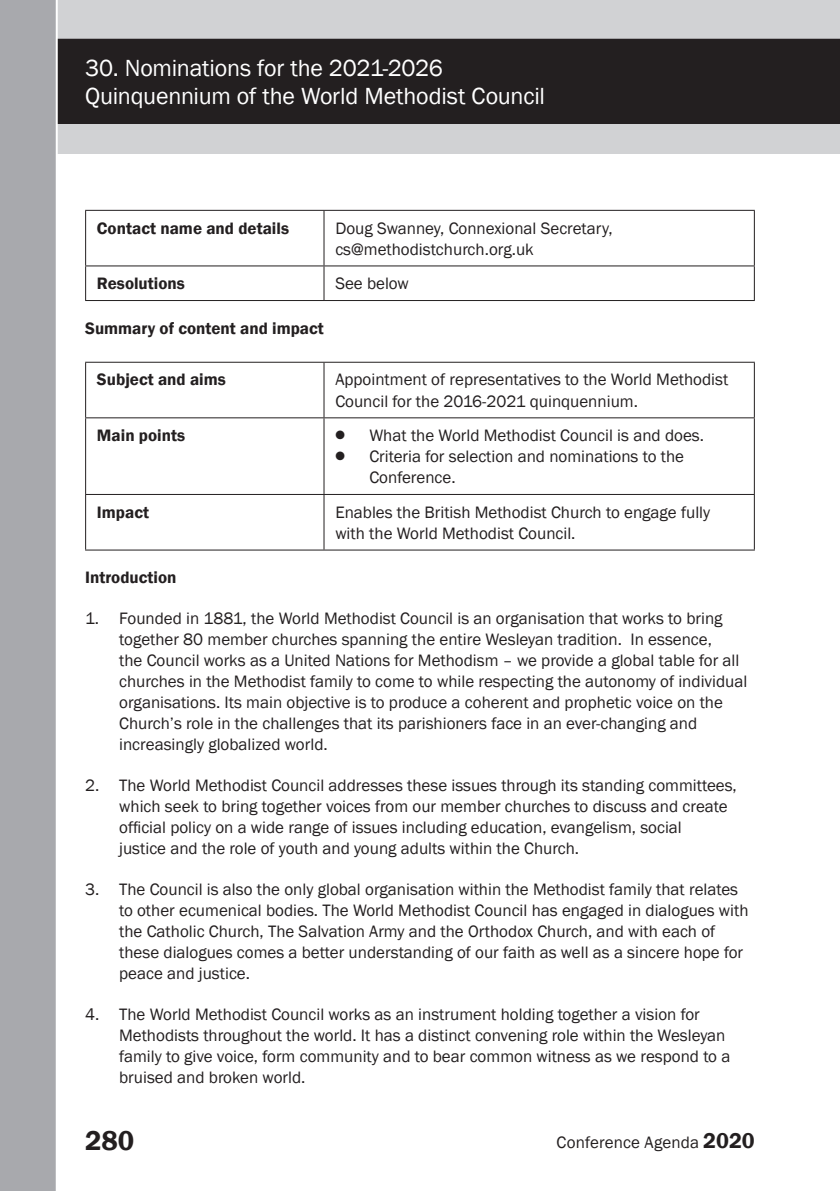
<style>
.page{position:relative;width:840px;height:1191px;background:#fff}
.page>*{position:absolute;margin:0;border:0;box-sizing:border-box;transform-origin:0 0}
.t1{font:600 28px "Franklin Gothic";color:#231f20}
.t2{font:24px/28px "Franklin Gothic";letter-spacing:-.01em;color:#fff}
.t3{font:17px/21px "Franklin Gothic";color:#231f20}
.t4{font:600 17px "Franklin Gothic";color:#231f20}
.s1{font-weight:600;font-size:22px}
</style>
<div class="page">
<div style="left:0;top:0;width:839px;height:154px;background:#d1d2d4"></div>
<div style="left:58px;top:39px;width:781px;height:85px;background:#231f20"></div>
<div style="left:0;top:0;width:58px;height:1191px;background:#a8a9ad"></div>
<hr style="left:85px;top:210px;width:239px;height:1px;background:#231f20">
<hr style="left:85px;top:211px;width:1px;height:54px;background:#231f20">
<hr style="left:324px;top:210px;width:430px;height:1px;background:#231f20">
<hr style="left:323px;top:211px;width:1px;height:54px;background:#231f20">
<hr style="left:753px;top:211px;width:1px;height:54px;background:#231f20">
<hr style="left:85px;top:265px;width:239px;height:1px;background:#231f20">
<hr style="left:85px;top:266px;width:1px;height:34px;background:#231f20">
<hr style="left:324px;top:265px;width:430px;height:1px;background:#231f20">
<hr style="left:323px;top:266px;width:1px;height:34px;background:#231f20">
<hr style="left:753px;top:266px;width:1px;height:34px;background:#231f20">
<hr style="left:85px;top:300px;width:239px;height:1px;background:#231f20">
<hr style="left:324px;top:300px;width:430px;height:1px;background:#231f20">
<hr style="left:85px;top:362px;width:239px;height:1px;background:#231f20">
<hr style="left:85px;top:363px;width:1px;height:54px;background:#231f20">
<hr style="left:324px;top:362px;width:430px;height:1px;background:#231f20">
<hr style="left:323px;top:363px;width:1px;height:54px;background:#231f20">
<hr style="left:753px;top:363px;width:1px;height:54px;background:#231f20">
<hr style="left:85px;top:417px;width:239px;height:1px;background:#231f20">
<hr style="left:85px;top:418px;width:1px;height:76px;background:#231f20">
<hr style="left:324px;top:417px;width:430px;height:1px;background:#231f20">
<hr style="left:323px;top:418px;width:1px;height:76px;background:#231f20">
<hr style="left:753px;top:418px;width:1px;height:76px;background:#231f20">
<hr style="left:85px;top:494px;width:239px;height:1px;background:#231f20">
<hr style="left:85px;top:495px;width:1px;height:54px;background:#231f20">
<hr style="left:324px;top:494px;width:430px;height:1px;background:#231f20">
<hr style="left:323px;top:495px;width:1px;height:54px;background:#231f20">
<hr style="left:753px;top:495px;width:1px;height:54px;background:#231f20">
<hr style="left:85px;top:549px;width:239px;height:1px;background:#231f20">
<hr style="left:324px;top:549px;width:430px;height:1px;background:#231f20">
<h2 class="t2" style="left:85px;top:54px;width:461px">30. Nominations for the 2021-2026<br>Quinquennium of the World Methodist Council</h2>
<p class="t4" style="left:97px;top:217px;width:193px">Contact name and details</p>
<p class="t3" style="left:335px;top:218px;width:278px">Doug Swanney, Connexional Secretary, cs@methodistchurch.org.uk</p>
<p class="t4" style="left:97px;top:273px;width:89px">Resolutions</p>
<p class="t3" style="left:335px;top:273px;width:75px">See below</p>
<p class="t4" style="left:85px;top:318px;width:240px">Summary of content and impact</p>
<p class="t4" style="left:97px;top:369px;width:130px">Subject and aims</p>
<p class="t3" style="left:335px;top:370px;width:394px">Appointment of representatives to the World Methodist<br>Council for the 2016-2021 quinquennium.</p>
<p class="t4" style="left:97px;top:425px;width:90px">Main points</p>
<p class="t3" style="left:335px;top:425px;width:370px">● What the World Methodist Council is and does.</p>
<p class="t3" style="left:369px;top:446px;width:316px;text-indent:-34px">● Criteria for selection and nominations to the<br>Conference.</p>
<p class="t4" style="left:97px;top:501px;width:54px">Impact</p>
<p class="t3" style="left:335px;top:502px;width:376px">Enables the British Methodist Church to engage fully with the World Methodist Council.</p>
<p class="t4" style="left:85px;top:567px;width:93px">Introduction</p>
<p class="t3" style="left:119px;top:608px;width:629px;text-indent:-34px">1. Founded in 1881, the World Methodist Council is an organisation that works to bring together 80 member churches spanning the entire Wesleyan tradition. In essence,<br>the Council works as a United Nations for Methodism – we provide a global table for all churches in the Methodist family to come to while respecting the autonomy of individual organisations. Its main objective is to produce a coherent and prophetic voice on the Church’s role in the challenges that its parishioners face in an ever-changing and increasingly globalized world.</p>
<p class="t3" style="left:119px;top:775px;width:619px;text-indent:-34px">2. The World Methodist Council addresses these issues through its standing committees, which seek to bring together voices from our member churches to discuss and create official policy on a wide range of issues including education, evangelism, social<br>justice and the role of youth and young adults within the Church.</p>
<p class="t3" style="left:119px;top:879px;width:630px;text-indent:-34px">3. The Council is also the only global organisation within the Methodist family that relates to other ecumenical bodies. The World Methodist Council has engaged in dialogues with the Catholic Church, The Salvation Army and the Orthodox Church, and with each of these dialogues comes a better understanding of our faith as well as a sincere hope for peace and justice.</p>
<p class="t3" style="left:119px;top:1004px;width:612px;text-indent:-34px">4. The World Methodist Council works as an instrument holding together a vision for Methodists throughout the world. It has a distinct convening role within the Wesleyan family to give voice, form community and to bear common witness as we respond to a bruised and broken world.</p>
<h1 class="t1" style="left:85px;top:1123px;width:51px">280</h1>
<p class="t3" style="left:556px;top:1131px;width:200px">Conference Agenda <span class="s1">2020</span></p>
</div>
